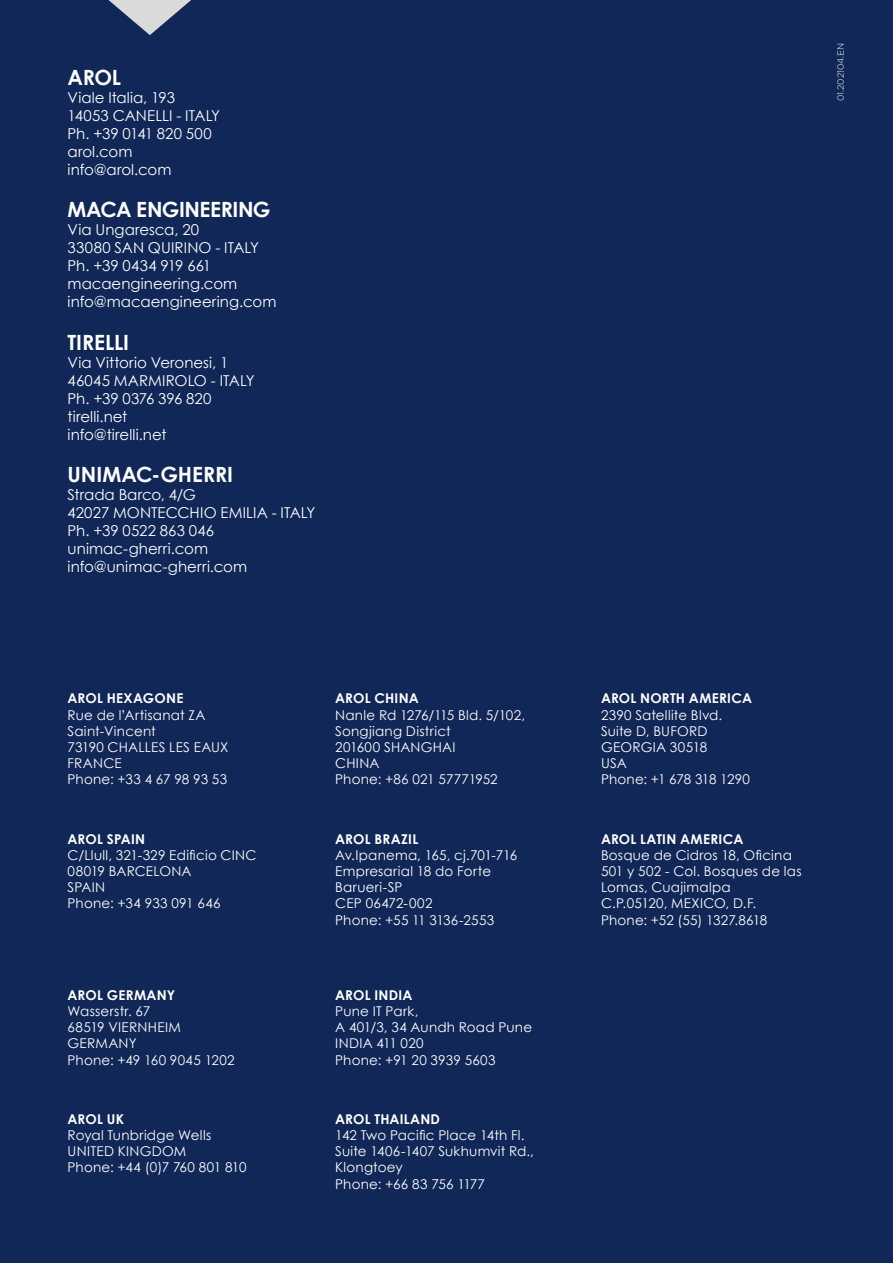
<style>
.page{position:relative;width:893px;height:1263px;background:#102757}
.page>*{position:absolute;margin:0;border:0;box-sizing:border-box;transform-origin:0 0}
.t1{font:700 21px "Century Gothic";letter-spacing:-.01em;color:#fff}
.t2{font:15px/18px "Century Gothic";letter-spacing:.005em;color:#fff}
.t3{font:13.5px/16.2px "Century Gothic";letter-spacing:.015em;color:#fff}
.t4{font:700 13.5px "Century Gothic";letter-spacing:.015em;color:#fff}
.t5{font:300 9px "Gotham";color:#fff}
</style>
<div class="page">
<svg style="left:108px;top:0;width:83px;height:35px"></svg>
<h1 class="t1" style="left:68px;top:62px;width:55px">AROL</h1>
<p class="t2" style="left:68px;top:89px;width:154px">Viale Italia, 193<br>14053 CANELLI - ITALY<br>Ph. +39 0141 820 500 arol.com info@arol.com</p>
<h1 class="t1" style="left:68px;top:194px;width:204px">MACA ENGINEERING</h1>
<p class="t2" style="left:68px;top:221px;width:210px">Via Ungaresca, 20<br>33080 SAN QUIRINO - ITALY<br>Ph. +39 0434 919 661 macaengineering.com info@macaengineering.com</p>
<h1 class="t1" style="left:68px;top:326px;width:63px">TIRELLI</h1>
<p class="t2" style="left:68px;top:353px;width:188px">Via Vittorio Veronesi, 1<br>46045 MARMIROLO - ITALY<br>Ph. +39 0376 396 820 tirelli.net<br>info@tirelli.net</p>
<h1 class="t1" style="left:68px;top:458px;width:167px">UNIMAC-GHERRI</h1>
<p class="t2" style="left:68px;top:485px;width:249px">Strada Barco, 4/G<br>42027 MONTECCHIO EMILIA - ITALY<br>Ph. +39 0522 863 046 unimac-gherri.com info@unimac-gherri.com</p>
<p class="t4" style="left:68px;top:688px;width:117px">AROL HEXAGONE</p>
<p class="t3" style="left:68px;top:706px;width:162px">Rue de l’Artisanat ZA<br>Saint-Vincent<br>73190 CHALLES LES EAUX<br>FRANCE<br>Phone: +33 4 67 98 93 53</p>
<p class="t4" style="left:68px;top:828px;width:79px">AROL SPAIN</p>
<p class="t3" style="left:68px;top:846px;width:190px">C/Llull, 321-329 Edificio CINC<br>08019 BARCELONA<br>SPAIN<br>Phone: +34 933 091 646</p>
<p class="t4" style="left:68px;top:985px;width:109px">AROL GERMANY</p>
<p class="t3" style="left:68px;top:1003px;width:169px">Wasserstr. 67<br>68519 VIERNHEIM<br>GERMANY<br>Phone: +49 160 9045 1202</p>
<p class="t4" style="left:68px;top:1108px;width:58px">AROL UK</p>
<p class="t3" style="left:68px;top:1127px;width:180px">Royal Tunbridge Wells<br>UNITED KINGDOM<br>Phone: +44 (0)7 760 801 810</p>
<p class="t4" style="left:335px;top:688px;width:85px">AROL CHINA</p>
<p class="t3" style="left:335px;top:706px;width:191px">Nanle Rd 1276/115 Bld. 5/102,<br>Songjiang District<br>201600 SHANGHAI<br>CHINA<br>Phone: +86 021 57771952</p>
<p class="t4" style="left:335px;top:828px;width:85px">AROL BRAZIL</p>
<p class="t3" style="left:335px;top:846px;width:183px">Av.Ipanema, 165, cj.701-716<br>Empresarial 18 do Forte<br>Barueri-SP<br>CEP 06472-002<br>Phone: +55 11 3136-2553</p>
<p class="t4" style="left:335px;top:985px;width:79px">AROL INDIA</p>
<p class="t3" style="left:335px;top:1003px;width:198px">Pune IT Park,<br>A 401/3, 34 Aundh Road Pune<br>INDIA 411 020<br>Phone: +91 20 3939 5603</p>
<p class="t4" style="left:335px;top:1108px;width:106px">AROL THAILAND</p>
<p class="t3" style="left:335px;top:1127px;width:200px">142 Two Pacific Place 14th Fl.<br>Suite 1406-1407 Sukhumvit Rd.,<br>Klongtoey<br>Phone: +66 83 756 1177</p>
<p class="t5" style="left:835px;top:101px;width:60px;rotate:-90deg">01.202104.EN</p>
<p class="t4" style="left:601px;top:688px;width:153px">AROL NORTH AMERICA</p>
<p class="t3" style="left:601px;top:706px;width:150px">2390 Satellite Blvd.<br>Suite D, BUFORD<br>GEORGIA 30518<br>USA<br>Phone: +1 678 318 1290</p>
<p class="t4" style="left:601px;top:828px;width:144px">AROL LATIN AMERICA</p>
<p class="t3" style="left:601px;top:846px;width:202px">Bosque de Cidros 18, Oficina<br>501 y 502 - Col. Bosques de las<br>Lomas, Cuajimalpa<br>C.P.05120, MEXICO, D.F.<br>Phone: +52 (55) 1327.8618</p>
</div>
